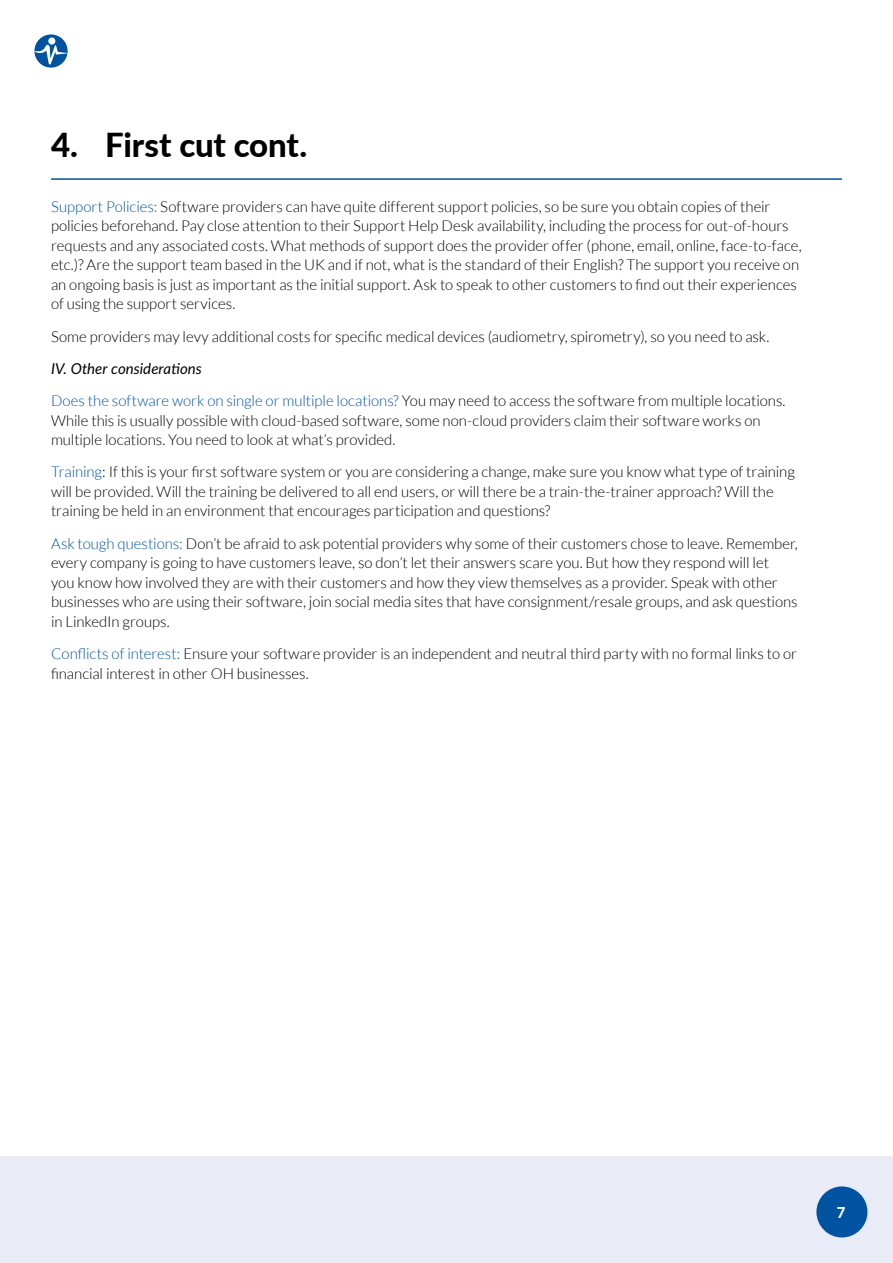
<style>
.page{position:relative;width:893px;height:1263px;background:#fff}
.page>*{position:absolute;margin:0;border:0;box-sizing:border-box;transform-origin:0 0}
.t1{font:800 33px "Lato";letter-spacing:-.005em;color:#000}
.t2{font:300 15px/19.5px "Lato";letter-spacing:-.005em;color:#000}
.t3{font:800 15px "Lato";color:#fff}
.s1{color:#0053a1}
.s2{font-weight:400;font-style:italic}
</style>
<div class="page">
<svg style="left:34px;top:34px;width:34px;height:34px"></svg>
<svg style="left:34px;top:43px;width:34px;height:22px"></svg>
<div style="left:48px;top:38px;width:7px;height:7px;background:#fff;border-radius:50%"></div>
<div style="left:0;top:1157px;width:893px;height:106px;background:#e9ebf7"></div>
<div style="left:816px;top:1186px;width:51px;height:51px;background:#0053a1;border-radius:50%"></div>
<hr style="left:51px;top:178px;width:791px;height:2px;background:#0053a1">
<h1 class="t1" style="left:51px;top:121px;width:258px">4. First cut cont.</h1>
<p class="t2" style="left:51px;top:197px;width:752px"><span class="s1">Support Policies:</span> Software providers can have quite different support policies, so be sure you obtain copies of their policies beforehand. Pay close attention to their Support Help Desk availability, including the process for out-of-hours requests and any associated costs. What methods of support does the provider offer (phone, email, online, face-to-face, etc.)? Are the support team based in the UK and if not, what is the standard of their English? The support you receive on an ongoing basis is just as important as the initial support. Ask to speak to other customers to find out their experiences of using the support services.</p>
<p class="t2" style="left:51px;top:327px;width:720px">Some providers may levy additional costs for specific medical devices (audiometry, spirometry), so you need to ask.</p>
<p class="t2" style="left:51px;top:352px;width:736px;line-height:32.2px"><span class="s2">IV. Other considerations<br></span><span class="s1">Does the software work on single or multiple locations?</span> You may need to access the software from multiple locations.</p>
<p class="t2" style="left:51px;top:411px;width:711px">While this is usually possible with cloud-based software, some non-cloud providers claim their software works on multiple locations. You need to look at what’s provided.</p>
<p class="t2" style="left:51px;top:462px;width:745px"><span class="s1">Training</span>: If this is your first software system or you are considering a change, make sure you know what type of training will be provided. Will the training be delivered to all end users, or will there be a train-the-trainer approach? Will the training be held in an environment that encourages participation and questions?</p>
<p class="t2" style="left:51px;top:534px;width:748px"><span class="s1">Ask tough questions:</span> Don’t be afraid to ask potential providers why some of their customers chose to leave. Remember, every company is going to have customers leave, so don’t let their answers scare you. But how they respond will let<br>you know how involved they are with their customers and how they view themselves as a provider. Speak with other businesses who are using their software, join social media sites that have consignment/resale groups, and ask questions in LinkedIn groups.</p>
<p class="t2" style="left:51px;top:644px;width:748px"><span class="s1">Conflicts of interest:</span> Ensure your software provider is an independent and neutral third party with no formal links to or financial interest in other OH businesses.</p>
<p class="t3" style="left:837px;top:1201px;width:10px">7</p>
</div>
